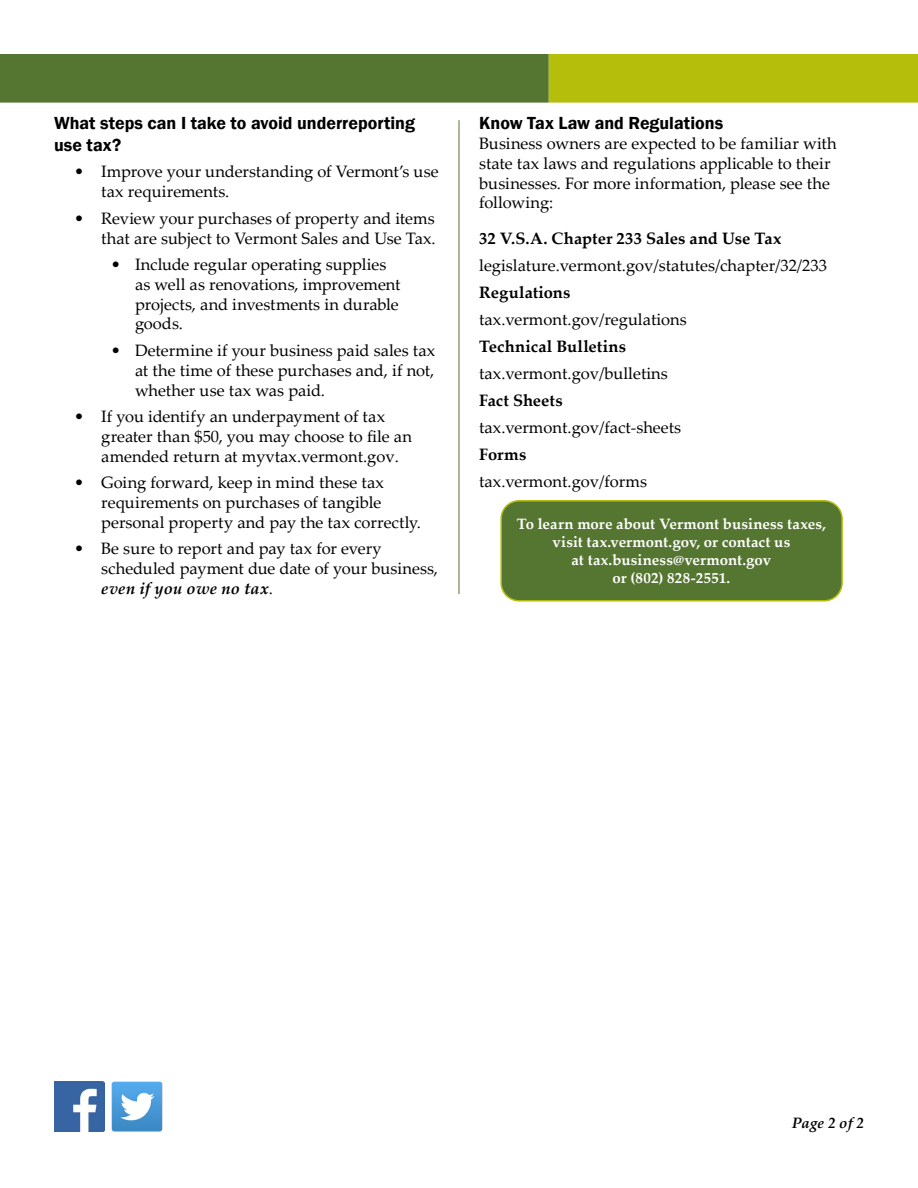
<style>
.page{position:relative;width:918px;height:1188px;background:#fff}
.page>*{position:absolute;margin:0;border:0;box-sizing:border-box;transform-origin:0 0}
.t1{font:600 18px/21.6px "Franklin Gothic";color:#000}
.t2{font:16.5px/19.8px "Palatino Linotype";color:#000}
.t3{font:700 16.5px "Palatino Linotype";letter-spacing:.005em;color:#000}
.t4{font:700 15px/18px "Palatino Linotype";letter-spacing:.005em;color:#fff;text-align:center}
.t5{font:italic 700 15px "Palatino Linotype";letter-spacing:.005em;color:#000}
.s1{font-weight:700;font-style:italic}
</style>
<div class="page">
<div style="left:1px;top:55px;width:547px;height:47px;background:#557630"></div>
<div style="left:0;top:54px;width:549px;height:49px;border:2px solid #557630"></div>
<div style="left:550px;top:55px;width:367px;height:47px;background:#b5bf0b"></div>
<div style="left:549px;top:54px;width:369px;height:49px;border:2px solid #b5bf0b"></div>
<hr style="left:459px;top:120px;width:1px;height:474px;background:#557630">
<div style="left:501px;top:501px;width:341px;height:100px;background:#557630;border-radius:18px"></div>
<div style="left:500px;top:500px;width:343px;height:102px;border:2px solid #b5bf0b;border-radius:18px"></div>
<img style="left:54px;top:1082px;width:51px;height:50px">
<img style="left:111px;top:1081px;width:52px;height:51px">
<p class="t1" style="left:54px;top:113px;width:363px">What steps can I take to avoid underreporting use tax?</p>
<p class="t2" style="left:101px;top:161px;width:339px;text-indent:-27px">• Improve your understanding of Vermont’s use tax requirements.</p>
<p class="t2" style="left:74px;top:208px;width:363px;text-align:right">• Review your purchases of property and items that are subject to Vermont Sales and Use Tax.</p>
<p class="t2" style="left:135px;top:254px;width:267px;text-indent:-24px">• Include regular operating supplies as well as renovations, improvement projects, and investments in durable goods.</p>
<p class="t2" style="left:135px;top:340px;width:302px;text-align:justify;text-indent:-24px">• Determine if your business paid sales tax at the time of these purchases and, if not, whether use tax was paid.</p>
<p class="t2" style="left:101px;top:406px;width:312px;text-indent:-27px">• If you identify an underpayment of tax greater than $50, you may choose to file an amended return at myvtax.vermont.gov.</p>
<p class="t2" style="left:101px;top:472px;width:321px;text-indent:-27px">• Going forward, keep in mind these tax requirements on purchases of tangible personal property and pay the tax correctly.</p>
<p class="t2" style="left:101px;top:538px;width:338px;text-indent:-27px">• Be sure to report and pay tax for every scheduled payment due date of your business, <span class="s1">even if you owe no tax</span>.</p>
<p class="t1" style="left:479px;top:113px;width:246px">Know Tax Law and Regulations</p>
<p class="t2" style="left:479px;top:133px;width:359px">Business owners are expected to be familiar with state tax laws and regulations applicable to their businesses. For more information, please see the following:</p>
<p class="t3" style="left:479px;top:227px;width:304px">32 V.S.A. Chapter 233 Sales and Use Tax</p>
<p class="t2" style="left:479px;top:255px;width:349px">legislature.vermont.gov/statutes/chapter/32/233</p>
<p class="t3" style="left:479px;top:281px;width:93px">Regulations</p>
<p class="t2" style="left:479px;top:309px;width:209px">tax.vermont.gov/regulations</p>
<p class="t3" style="left:479px;top:335px;width:148px">Technical Bulletins</p>
<p class="t2" style="left:479px;top:363px;width:190px">tax.vermont.gov/bulletins</p>
<p class="t3" style="left:479px;top:389px;width:85px">Fact Sheets</p>
<p class="t2" style="left:479px;top:417px;width:203px">tax.vermont.gov/fact-sheets</p>
<p class="t3" style="left:479px;top:443px;width:49px">Forms</p>
<p class="t2" style="left:479px;top:471px;width:169px">tax.vermont.gov/forms</p>
<p class="t4" style="left:517px;top:515px;width:310px">To learn more about Vermont business taxes, visit tax.vermont.gov, or contact us<br>at tax.business@vermont.gov<br>or (802) 828-2551.</p>
<p class="t5" style="left:792px;top:1112px;width:74px">Page 2 of 2</p>
</div>
